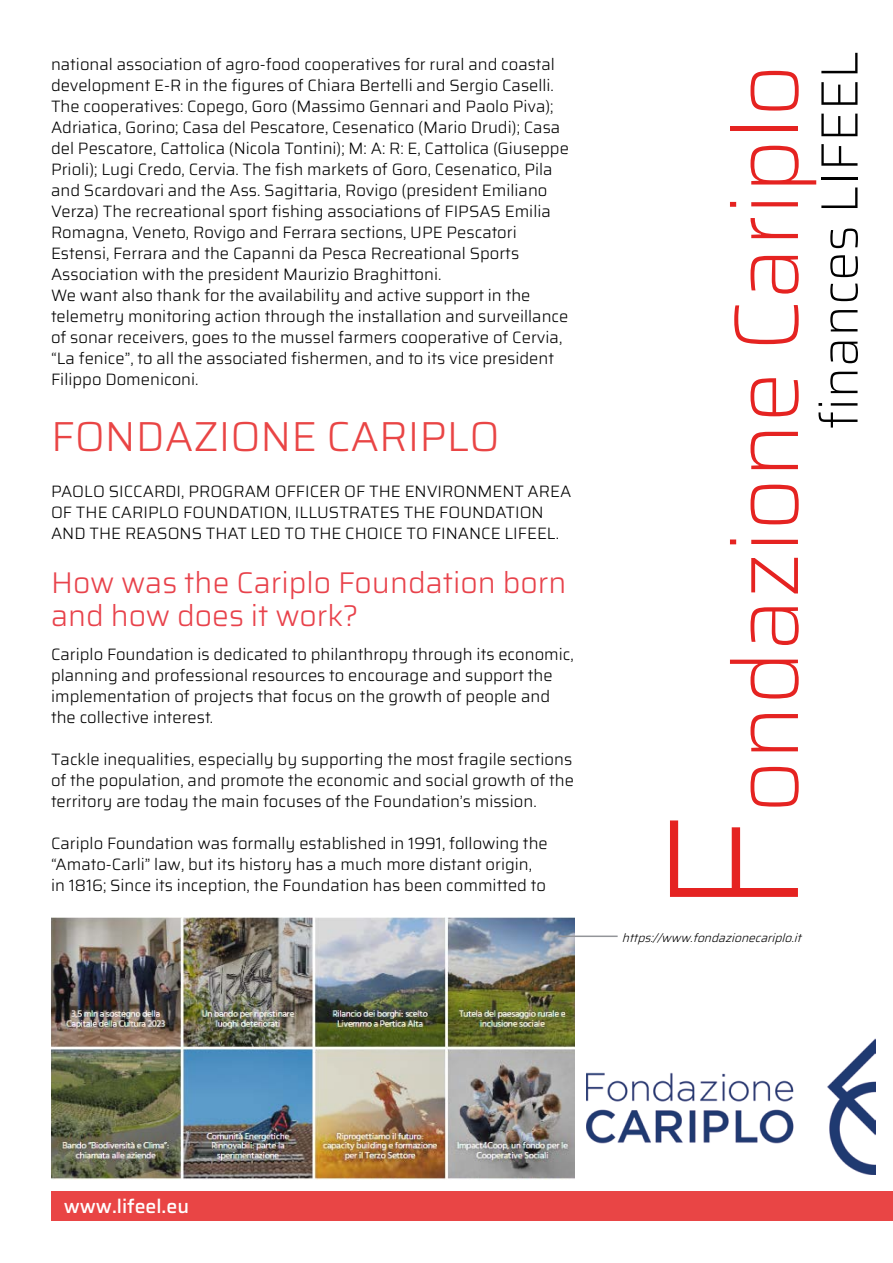
<style>
.page{position:relative;width:893px;height:1263px;background:#fff}
.page>*{position:absolute;margin:0;border:0;box-sizing:border-box;transform-origin:0 0}
.t1{font:200 91.5px "Saira";color:#e52321}
.t2{font:200 52.5px "Saira";color:#000}
.t3{font:300 42px "Saira";color:#e94545}
.t4{font:300 30px/33px "Saira";color:#e8424b}
.t5{font:500 19.5px "Saira";color:#fff}
.t6{font:300 16.5px/21px "Saira";color:#000}
.t7{font:italic 300 12px "Saira";color:#000}
.s1{font-size:186px}
</style>
<div class="page">
<div style="left:51px;top:1191px;width:842px;height:29px;background:#e94545"></div>
<img style="left:587px;top:1038px;width:289px;height:137px">
<img style="left:51px;top:917px;width:523px;height:262px">
<hr style="left:558px;top:935px;width:60px;height:2px;background:#939599">
<p class="t6" style="left:51px;top:53px;width:519px">national association of agro-food cooperatives for rural and coastal development E-R in the figures of Chiara Bertelli and Sergio Caselli.<br>The cooperatives: Copego, Goro (Massimo Gennari and Paolo Piva); Adriatica, Gorino; Casa del Pescatore, Cesenatico (Mario Drudi); Casa del Pescatore, Cattolica (Nicola Tontini); M: A: R: E, Cattolica (Giuseppe Prioli); Lugi Credo, Cervia. The fish markets of Goro, Cesenatico, Pila and Scardovari and the Ass. Sagittaria, Rovigo (president Emiliano Verza) The recreational sport fishing associations of FIPSAS Emilia Romagna, Veneto, Rovigo and Ferrara sections, UPE Pescatori Estensi, Ferrara and the Capanni da Pesca Recreational Sports Association with the president Maurizio Braghittoni.<br>We want also thank for the availability and active support in the telemetry monitoring action through the installation and surveillance of sonar receivers, goes to the mussel farmers cooperative of Cervia, “La fenice”, to all the associated fishermen, and to its vice president Filippo Domeniconi.</p>
<h3 class="t3" style="left:51px;top:405px;width:450px">FONDAZIONE CARIPLO</h3>
<p class="t6" style="left:51px;top:481px;width:522px">PAOLO SICCARDI, PROGRAM OFFICER OF THE ENVIRONMENT AREA<br>OF THE CARIPLO FOUNDATION, ILLUSTRATES THE FOUNDATION<br>AND THE REASONS THAT LED TO THE CHOICE TO FINANCE LIFEEL.</p>
<h3 class="t4" style="left:51px;top:566px;width:517px">How was the Cariplo Foundation born and how does it work?</h3>
<p class="t6" style="left:51px;top:643px;width:524px">Cariplo Foundation is dedicated to philanthropy through its economic, planning and professional resources to encourage and support the implementation of projects that focus on the growth of people and the collective interest.</p>
<p class="t6" style="left:51px;top:748px;width:525px;text-align:justify">Tackle inequalities, especially by supporting the most fragile sections of the population, and promote the economic and social growth of the territory are today the main focuses of the Foundation’s mission.</p>
<p class="t6" style="left:51px;top:832px;width:498px">Cariplo Foundation was formally established in 1991, following the “Amato-Carli” law, but its history has a much more distant origin, in 1816; Since its inception, the Foundation has been committed to</p>
<h2 class="t2" style="left:800px;top:429px;width:380px;rotate:-90deg">finances LIFEEL</h2>
<h1 class="t1" style="left:699px;top:917px;width:855px;rotate:-90deg"><span class="s1">F</span>ondazione Cariplo</h1>
<p class="t7" style="left:622px;top:928px;width:185px">https://www.fondazionecariplo.it</p>
<p class="t5" style="left:64px;top:1191px;width:127px">www.lifeel.eu</p>
</div>
